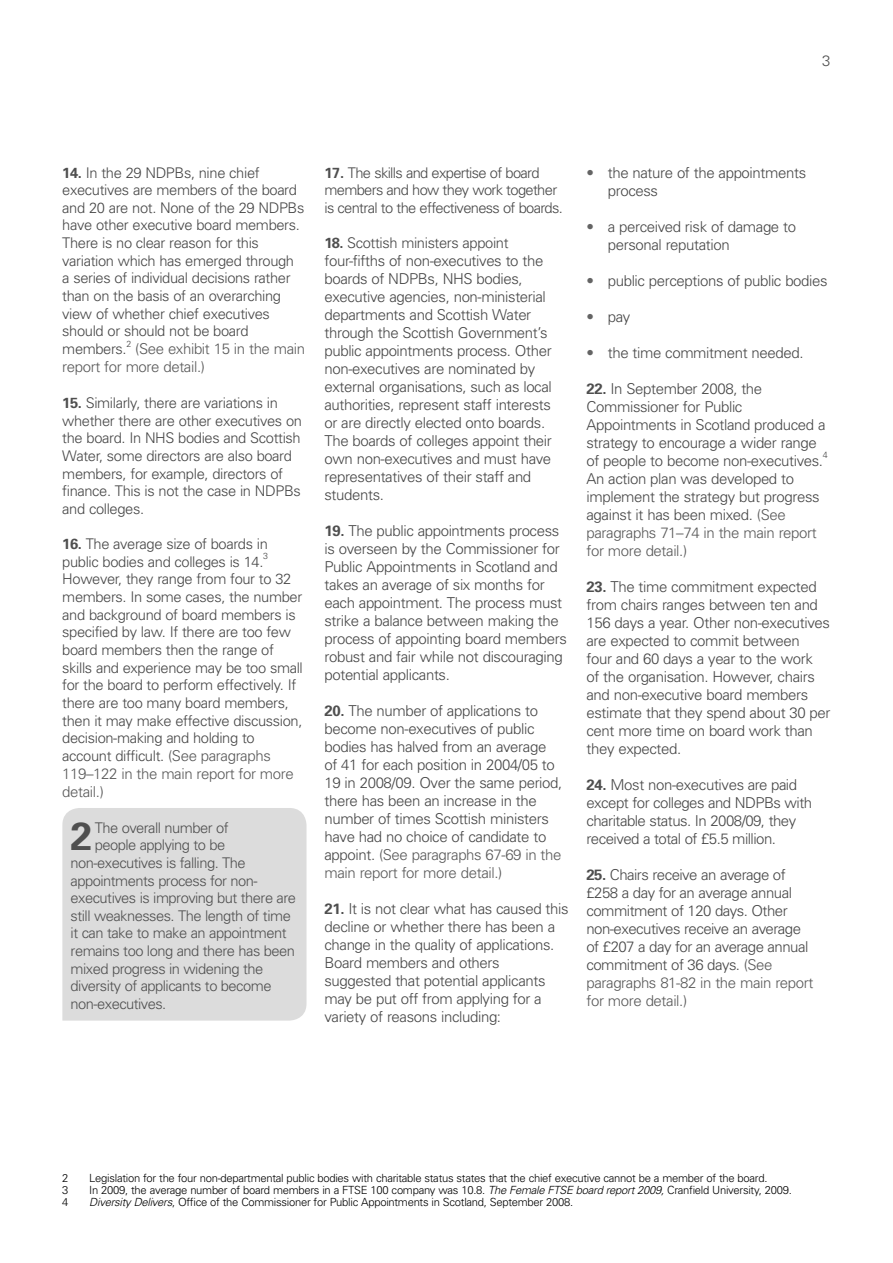
<style>
.page{position:relative;width:893px;height:1263px;background:#fff}
.page>*{position:absolute;margin:0;border:0;box-sizing:border-box;transform-origin:0 0}
.t1{font:700 39.15px "Univers";color:#4f4f4f}
.Paragraph{font:300 15px/18px "Univers";letter-spacing:-.025em;color:#464646}
.Paragraph_-_bullet{font:300 15px/18px "Univers";letter-spacing:-.025em;color:#464646}
.t2{font:300 15px/18px "Univers";letter-spacing:-.025em;color:#595959}
.t3{font:300 15px "Univers";color:#4f4f4f}
.Paragraph-2{font:300 14.7px/17.7px "Univers";letter-spacing:-.025em;color:#464646}
.t4{font:300 14.7px "Univers";letter-spacing:-.035em;color:#4f4f4f}
.Paragraph-3{font:300 14.7px/17.7px "Univers";letter-spacing:-.045em;color:#464646}
.Footnote{font:300 11.25px "Univers";letter-spacing:-.025em;color:#000}
.Paragraph-4{font:300 9px "Univers";color:#464646}
.t5{font:300 8.85px "Univers";color:#464646}
.s1{font-weight:700;color:#4f4f4f}
.s2{font-size:15px;color:#595959}
.s3{color:#595959}
.s4{color:#646464}
.s5{font-style:italic}
</style>
<div class="page">
<div style="left:62px;top:808px;width:244px;height:212px;background:#dcdcdc"></div>
<p class="t3" style="left:822px;top:52px;width:10px">3</p>
<p class="Paragraph-2" style="left:62px;top:163px;width:244px"><span class="s1">14.</span> In the 29 NDPBs, nine chief executives are members of the board and 20 are not. None of the 29 NDPBs have other executive board members.<br>There is no clear reason for this variation which has emerged through a series of individual decisions rather than on the basis of an overarching view of whether chief executives should or should not be board members.</p>
<p class="t5" style="left:126px;top:338px;width:6px">2</p>
<p class="t2" style="left:62px;top:340px;width:244px;text-indent:73px">(See exhibit 15 in the main report for more detail.)</p>
<p class="Paragraph-2" style="left:62px;top:394px;width:241px"><span class="s1">15.</span> Similarly, there are variations in whether there are other executives on the board. In NHS bodies and Scottish Water, some directors are also board members, for example, directors of finance. This is not the case in NDPBs and colleges.</p>
<p class="Paragraph-2" style="left:62px;top:535px;width:207px"><span class="s1">16.</span> The average size of boards in public bodies and colleges is 14.</p>
<p class="t5" style="left:263px;top:551px;width:6px">3</p>
<p class="Paragraph-2" style="left:62px;top:570px;width:242px">However, they range from four to 32 members. In some cases, the number and background of board members is specified by law. If there are too few board members then the range of skills and experience may be too small for the board to perform effectively. If there are too many board members, then it may make effective discussion, decision-making and holding to account difficult. <span class="s2">(See paragraphs</span></p>
<p class="t2" style="left:62px;top:765px;width:233px">119–122 in the main report for more detail.)</p>
<p class="t1" style="left:71px;top:813px;width:23px">2</p>
<p class="t4" style="left:95px;top:818px;width:135px">The overall number of</p>
<p class="t4" style="left:95px;top:836px;width:132px">people applying to be</p>
<p class="t4" style="left:71px;top:854px;width:177px">non-executives is falling. The</p>
<p class="t4" style="left:71px;top:871px;width:189px">appointments process for non-</p>
<p class="t4" style="left:71px;top:889px;width:227px">executives is improving but there are</p>
<p class="t4" style="left:71px;top:907px;width:222px">still weaknesses. The length of time</p>
<p class="t4" style="left:71px;top:924px;width:217px">it can take to make an appointment</p>
<p class="t4" style="left:71px;top:942px;width:226px">remains too long and there has been</p>
<p class="t4" style="left:71px;top:960px;width:194px">mixed progress in widening the</p>
<p class="t4" style="left:71px;top:977px;width:202px">diversity of applicants to become</p>
<p class="t4" style="left:71px;top:995px;width:97px">non-executives.</p>
<p class="Paragraph-3" style="left:324px;top:163px;width:240px"><span class="s1">17.</span> The skills and expertise of board members and how they work together is central to the effectiveness of boards.</p>
<p class="Paragraph-2" style="left:324px;top:234px;width:186px"><span class="s1">18.</span> Scottish ministers appoint</p>
<p class="Paragraph" style="left:324px;top:252px;width:229px">four-fifths of non-executives to the boards of NDPBs, NHS bodies, executive agencies, non-ministerial departments and Scottish Water through the Scottish Government’s public appointments process. Other non-executives are nominated by external organisations, such as local authorities, represent staff interests or are directly elected onto boards.<br>The boards of colleges appoint their own non-executives and must have representatives of their staff and students.</p>
<p class="Paragraph" style="left:324px;top:521px;width:244px"><span class="s1">19.</span> The public appointments process is overseen by the Commissioner for Public Appointments in Scotland and takes an average of six months for each appointment. The process must strike a balance between making the process of appointing board members robust and fair while not discouraging potential applicants.</p>
<p class="Paragraph" style="left:324px;top:701px;width:239px"><span class="s1">20.</span> The number of applications to become non-executives of public bodies has halved from an average of 41 for each position in 2004/05 to 19 in 2008/09. Over the same period, there has been an increase in the number of times Scottish ministers have had no choice of candidate to appoint. <span class="s3">(See paragraphs 67-69 in the main report for more detail.)</span></p>
<p class="Paragraph" style="left:324px;top:899px;width:246px"><span class="s1">21.</span> It is not clear what has caused this decline or whether there has been a change in the quality of applications.<br>Board members and others suggested that potential applicants may be put off from applying for a variety of reasons including:</p>
<p class="Paragraph_-_bullet" style="left:608px;top:163px;width:200px;text-indent:-21px"><span class="s4">•</span> the nature of the appointments process</p>
<p class="Paragraph_-_bullet" style="left:608px;top:217px;width:190px;text-indent:-21px"><span class="s4">•</span> a perceived risk of damage to personal reputation</p>
<p class="Paragraph_-_bullet" style="left:586px;top:271px;width:243px"><span class="s4">•</span> public perceptions of public bodies</p>
<p class="Paragraph_-_bullet" style="left:586px;top:307px;width:45px"><span class="s4">•</span> pay</p>
<p class="Paragraph_-_bullet" style="left:586px;top:343px;width:219px"><span class="s4">•</span> the time commitment needed.</p>
<p class="Paragraph" style="left:586px;top:379px;width:241px"><span class="s1">22.</span> In September 2008, the<br>Commissioner for Public<br>Appointments in Scotland produced a strategy to encourage a wider range of people to become non-executives.</p>
<p class="Paragraph-4" style="left:823px;top:450px;width:7px">4</p>
<p class="Paragraph" style="left:586px;top:469px;width:235px">An action plan was developed to implement the strategy but progress against it has been mixed. <span class="s3">(See paragraphs 71–74 in the main report for more detail.)</span></p>
<p class="Paragraph" style="left:586px;top:577px;width:246px"><span class="s1">23.</span> The time commitment expected from chairs ranges between ten and<br>156 days a year. Other non-executives are expected to commit between<br>four and 60 days a year to the work<br>of the organisation. However, chairs and non-executive board members estimate that they spend about 30 per cent more time on board work than they expected.</p>
<p class="Paragraph" style="left:586px;top:775px;width:227px"><span class="s1">24.</span> Most non-executives are paid except for colleges and NDPBs with charitable status. In 2008/09, they received a total of £5.5 million.</p>
<p class="Paragraph" style="left:586px;top:865px;width:228px"><span class="s1">25.</span> Chairs receive an average of £258 a day for an average annual commitment of 120 days. Other non-executives receive an average of £207 a day for an average annual commitment of 36 days. <span class="s3">(See paragraphs 81-82 in the main report for more detail.)</span></p>
<p class="Footnote" style="left:62px;top:1171px;width:8px">2</p>
<p class="Footnote" style="left:89px;top:1171px;width:680px">Legislation for the four non-departmental public bodies with charitable status states that the chief executive cannot be a member of the board.</p>
<p class="Footnote" style="left:62px;top:1183px;width:8px">3</p>
<p class="Footnote" style="left:89px;top:1183px;width:704px">In 2009, the average number of board members in a FTSE 100 company was 10.8. <span class="s5">The Female FTSE board report 2009,</span> Cranfield University, 2009.</p>
<p class="Footnote" style="left:62px;top:1195px;width:8px">4</p>
<p class="Footnote" style="left:89px;top:1195px;width:485px"><span class="s5">Diversity Delivers</span>, Office of the Commissioner for Public Appointments in Scotland, September 2008.</p>
</div>
